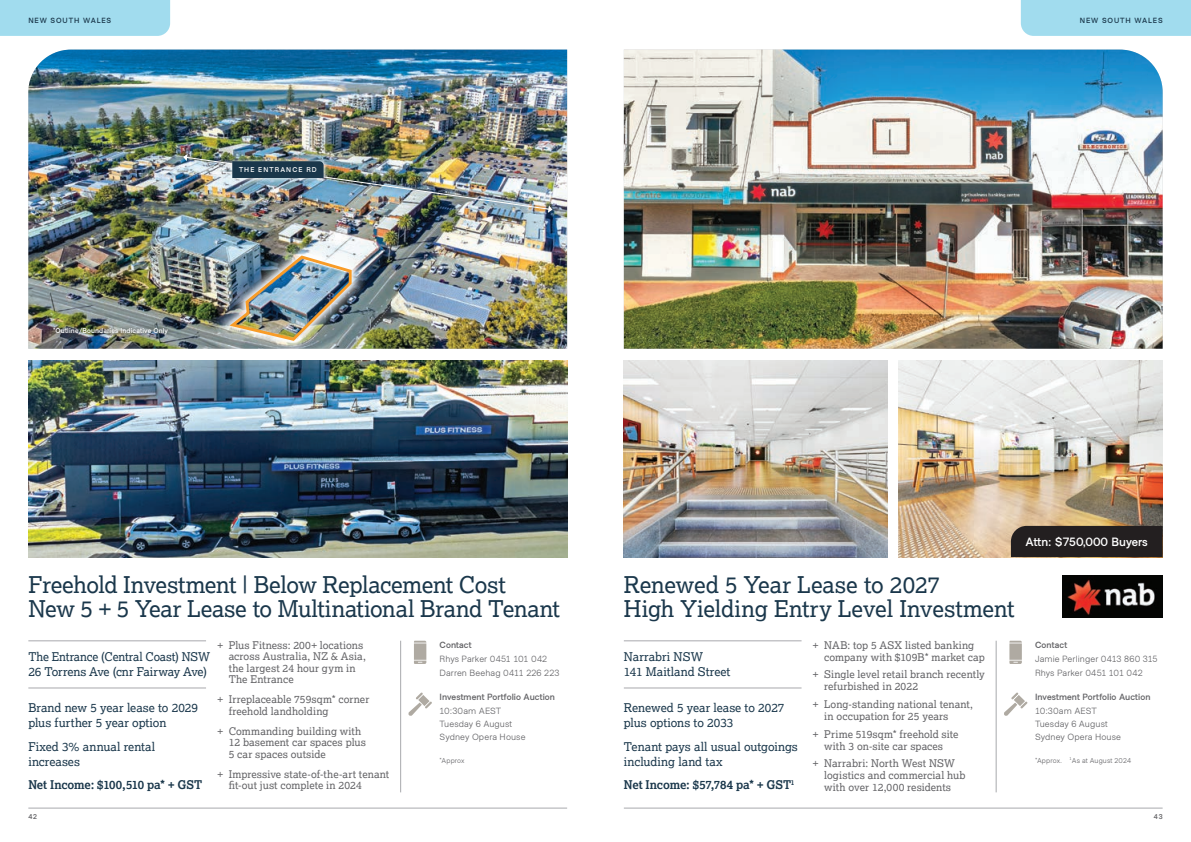
<style>
.page{position:relative;width:1191px;height:842px;background:#fff}
.page>*{position:absolute;margin:0;border:0;box-sizing:border-box;transform-origin:0 0}
.t1{font:23px/24px "Lexia";letter-spacing:-.01em;color:#1a374b}
.t2{font:12px/15px "Lexia";color:#1a374b}
.t3{font:700 12px "Lexia";letter-spacing:-.01em;color:#1a374b}
.t4{font:700 12px "Metro Sans";color:#fff}
.t5{font:10.5px/11.5px "Lexia";letter-spacing:.005em;color:#636366}
.t6{font:9px/13px "Metro Sans";letter-spacing:.01em;color:#636366}
.t7{font:700 9px "Metro Sans";letter-spacing:.01em;color:#636366}
.t8{font:700 7.5px "Metro Sans";letter-spacing:.12em;color:#1a374b}
.t9{font:700 7px "Metro Sans";letter-spacing:.02em;color:#fff}
.t10{font:7px "Metro Sans";letter-spacing:.015em;color:#636366}
.t11{font:700 7px "Metro Sans";letter-spacing:.165em;color:#fff}
.t12{font:700 7px "Metro Sans";color:#636366}
</style>
<div class="page">
<img style="left:28px;top:50px;width:539px;height:299px">
<img style="left:28px;top:360px;width:539px;height:197px">
<hr style="left:28px;top:641px;width:178px;height:1px;background:#a8a9ad">
<hr style="left:28px;top:688px;width:178px;height:1px;background:#a8a9ad">
<hr style="left:400px;top:641px;width:1px;height:151px;background:#a8a9ad">
<svg style="left:414px;top:641px;width:12px;height:23px"></svg>
<svg style="left:408px;top:692px;width:24px;height:24px"></svg>
<img style="left:215px;top:241px;width:151px;height:108px">
<img style="left:226px;top:254px;width:127px;height:88px">
<div style="left:178px;top:149px;width:379px;height:68px;background:#231f20;opacity:.75"></div>
<img style="left:183px;top:154px;width:369px;height:59px">
<div style="left:49px;top:322px;width:124px;height:17px;background:#231f20;opacity:.75"></div>
<hr style="left:28px;top:808px;width:539px;height:1px;background:#a8a9ad">
<div style="left:0;top:0;width:170px;height:36px;background:#a1dcee"></div>
<hr style="left:624px;top:808px;width:538px;height:1px;background:#a8a9ad">
<img style="left:624px;top:50px;width:538px;height:299px">
<img style="left:624px;top:360px;width:263px;height:197px">
<img style="left:899px;top:360px;width:263px;height:197px">
<hr style="left:624px;top:641px;width:177px;height:1px;background:#a8a9ad">
<hr style="left:624px;top:688px;width:177px;height:1px;background:#a8a9ad">
<hr style="left:996px;top:641px;width:1px;height:151px;background:#a8a9ad">
<svg style="left:1009px;top:641px;width:12px;height:23px"></svg>
<svg style="left:1004px;top:692px;width:23px;height:24px"></svg>
<div style="left:1011px;top:526px;width:151px;height:31px;background:#231f20"></div>
<img style="left:1062px;top:575px;width:100px;height:42px">
<div style="left:1020px;top:0;width:171px;height:36px;background:#a1dcee"></div>
<p class="t8" style="left:28px;top:16px;width:84px">NEW SOUTH WALES</p>
<p class="t8" style="left:1079px;top:16px;width:84px">NEW SOUTH WALES</p>
<p class="t9" style="left:53px;top:326px;width:116px">*Outline/Boundaries Indicative Only</p>
<p class="t11" style="left:239px;top:166px;width:79px">THE ENTRANCE RD</p>
<h1 class="t1" style="left:28px;top:572px;width:533px">Freehold Investment | Below Replacement Cost<br>New 5 + 5 Year Lease to Multinational Brand Tenant</h1>
<p class="t5" style="left:229px;top:639px;width:139px;text-indent:-11px">+ Plus Fitness: 200+ locations across Australia, NZ &amp; Asia, the largest 24 hour gym in<br>The Entrance</p>
<p class="t5" style="left:229px;top:693px;width:142px;text-indent:-11px">+ Irreplaceable 759sqm* corner freehold landholding</p>
<p class="t5" style="left:229px;top:725px;width:139px;text-indent:-11px">+ Commanding building with<br>12 basement car spaces plus<br>5 car spaces outside</p>
<p class="t5" style="left:229px;top:768px;width:162px;text-indent:-11px">+ Impressive state-of-the-art tenant fit-out just complete in 2024</p>
<p class="t2" style="left:28px;top:648px;width:183px">The Entrance (Central Coast) NSW<br>26 Torrens Ave (cnr Fairway Ave)</p>
<p class="t2" style="left:28px;top:700px;width:171px">Brand new 5 year lease to 2029 plus further 5 year option</p>
<p class="t2" style="left:28px;top:739px;width:128px">Fixed 3% annual rental increases</p>
<p class="t3" style="left:28px;top:777px;width:175px">Net Income: $100,510 pa* + GST</p>
<p class="t7" style="left:439px;top:639px;width:34px">Contact</p>
<p class="t6" style="left:439px;top:652px;width:121px;line-height:13.8px">Rhys Parker 0451 101 042<br>Darren Beehag 0411 226 223</p>
<p class="t7" style="left:439px;top:691px;width:117px">Investment Portfolio Auction</p>
<p class="t6" style="left:439px;top:705px;width:88px">10:30am AEST<br>Tuesday 6 August<br>Sydney Opera House</p>
<p class="t10" style="left:439px;top:756px;width:27px">*Approx</p>
<h1 class="t1" style="left:624px;top:572px;width:392px">Renewed 5 Year Lease to 2027<br>High Yielding Entry Level Investment</h1>
<p class="t2" style="left:624px;top:648px;width:108px">Narrabri NSW<br>141 Maitland Street</p>
<p class="t2" style="left:624px;top:700px;width:162px">Renewed 5 year lease to 2027 plus options to 2033</p>
<p class="t2" style="left:624px;top:739px;width:175px">Tenant pays all usual outgoings including land tax</p>
<p class="t3" style="left:624px;top:777px;width:172px">Net Income: $57,784 pa* + GST<sup>1</sup></p>
<p class="t5" style="left:824px;top:639px;width:162px;line-height:12px;text-indent:-11px">+ NAB: top 5 ASX listed banking company with $109B* market cap</p>
<p class="t5" style="left:824px;top:668px;width:162px;line-height:12px;text-indent:-11px">+ Single level retail branch recently refurbished in 2022</p>
<p class="t5" style="left:824px;top:698px;width:150px;line-height:12px;text-indent:-11px">+ Long-standing national tenant, in occupation for 25 years</p>
<p class="t5" style="left:813px;top:728px;width:147px;line-height:12px;text-align:center">+ Prime 519sqm* freehold site with 3 on-site car spaces</p>
<p class="t5" style="left:824px;top:757px;width:143px;line-height:12px;text-indent:-11px">+ Narrabri: North West NSW logistics and commercial hub with over 12,000 residents</p>
<p class="t4" style="left:1025px;top:535px;width:123px">Attn: $750,000 Buyers</p>
<p class="t7" style="left:1035px;top:639px;width:34px">Contact</p>
<p class="t6" style="left:1035px;top:652px;width:124px;line-height:13.8px">Jamie Perlinger 0413 860 315<br>Rhys Parker 0451 101 042</p>
<p class="t7" style="left:1035px;top:691px;width:117px">Investment Portfolio Auction</p>
<p class="t6" style="left:1035px;top:705px;width:88px">10:30am AEST<br>Tuesday 6 August<br>Sydney Opera House</p>
<p class="t10" style="left:1035px;top:756px;width:98px">*Approx. <sup>1</sup>As at August 2024</p>
<p class="t12" style="left:28px;top:813px;width:10px">42</p>
<p class="t12" style="left:1154px;top:813px;width:10px">43</p>
</div>
